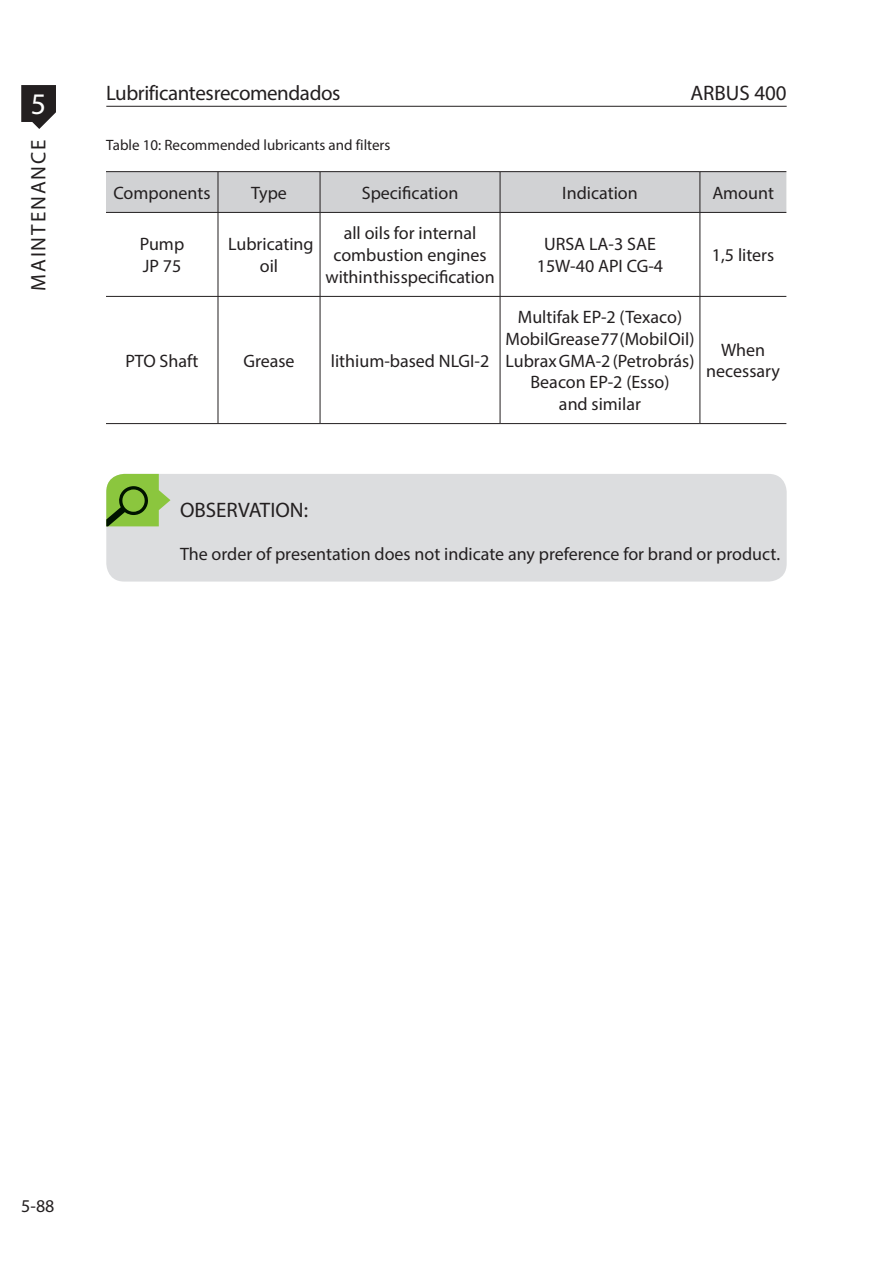
<style>
.page{position:relative;width:893px;height:1263px;background:#fff}
.page>*{position:absolute;margin:0;border:0;box-sizing:border-box;transform-origin:0 0}
.t1{font:30px "Myriad Pro";color:#fff}
.Título{font:21px "Myriad Pro";letter-spacing:-.02em;color:#231f20}
.Texto{font:21px "Myriad Pro";color:#231f20}
.Título-2{font:21px "Myriad Pro";letter-spacing:.09em;color:#231f20}
.Título-3{font:21px "Myriad Pro";color:#231f20}
.Texto-2{font:18px "Myriad Pro";color:#231f20}
.Título_Tabela{font:15px "Myriad Pro";color:#231f20}
</style>
<div class="page">
<hr style="left:106px;top:106px;width:681px;height:1px;background:#231f20">
<svg style="left:21px;top:85px;width:35px;height:44px"></svg>
<div style="left:106px;top:474px;width:681px;height:107px;background:#dcdddf;border-radius:18px"></div>
<svg style="left:106px;top:474px;width:64px;height:52px"></svg>
<div style="left:106px;top:172px;width:680px;height:40px;background:#d1d2d4"></div>
<hr style="left:106px;top:171px;width:112px;height:1px;background:#231f20">
<hr style="left:218px;top:171px;width:102px;height:1px;background:#231f20">
<hr style="left:218px;top:172px;width:1px;height:40px;background:#231f20">
<hr style="left:320px;top:171px;width:180px;height:1px;background:#231f20">
<hr style="left:320px;top:172px;width:1px;height:40px;background:#231f20">
<hr style="left:500px;top:171px;width:200px;height:1px;background:#231f20">
<hr style="left:500px;top:172px;width:1px;height:40px;background:#231f20">
<hr style="left:700px;top:171px;width:86px;height:1px;background:#231f20">
<hr style="left:700px;top:172px;width:1px;height:40px;background:#231f20">
<hr style="left:106px;top:212px;width:112px;height:1px;background:#231f20">
<hr style="left:218px;top:212px;width:102px;height:1px;background:#231f20">
<hr style="left:218px;top:213px;width:1px;height:83px;background:#231f20">
<hr style="left:320px;top:212px;width:180px;height:1px;background:#231f20">
<hr style="left:320px;top:213px;width:1px;height:83px;background:#231f20">
<hr style="left:500px;top:212px;width:200px;height:1px;background:#231f20">
<hr style="left:500px;top:213px;width:1px;height:83px;background:#231f20">
<hr style="left:700px;top:212px;width:86px;height:1px;background:#231f20">
<hr style="left:700px;top:213px;width:1px;height:83px;background:#231f20">
<hr style="left:106px;top:296px;width:112px;height:1px;background:#231f20">
<hr style="left:218px;top:296px;width:102px;height:1px;background:#231f20">
<hr style="left:218px;top:297px;width:1px;height:126px;background:#231f20">
<hr style="left:320px;top:296px;width:180px;height:1px;background:#231f20">
<hr style="left:320px;top:297px;width:1px;height:126px;background:#231f20">
<hr style="left:500px;top:296px;width:200px;height:1px;background:#231f20">
<hr style="left:500px;top:297px;width:1px;height:126px;background:#231f20">
<hr style="left:700px;top:296px;width:86px;height:1px;background:#231f20">
<hr style="left:700px;top:297px;width:1px;height:126px;background:#231f20">
<hr style="left:106px;top:423px;width:112px;height:1px;background:#231f20">
<hr style="left:218px;top:423px;width:102px;height:1px;background:#231f20">
<hr style="left:320px;top:423px;width:180px;height:1px;background:#231f20">
<hr style="left:500px;top:423px;width:200px;height:1px;background:#231f20">
<hr style="left:700px;top:423px;width:86px;height:1px;background:#231f20">
<h1 class="t1" style="left:31px;top:85px;width:17px">5</h1>
<p class="Título-2" style="left:25px;top:291px;width:153px;rotate:-90deg">MAINTENANCE</p>
<p class="Título" style="left:106px;top:80px;width:236px">Lubrificantes recomendados</p>
<p class="Título-3" style="left:690px;top:80px;width:98px">ARBUS 400</p>
<p class="Título_Tabela" style="left:106px;top:136px;width:286px">Table 10: Recommended lubricants and filters</p>
<p class="Texto-2" style="left:113px;top:181px;width:99px">Components</p>
<p class="Texto-2" style="left:251px;top:181px;width:37px">Type</p>
<p class="Texto-2" style="left:362px;top:181px;width:98px">Specification</p>
<p class="Texto-2" style="left:562px;top:181px;width:77px">Indication</p>
<p class="Texto-2" style="left:712px;top:181px;width:63px">Amount</p>
<p class="Texto-2" style="left:140px;top:233px;width:46px">Pump</p>
<p class="Texto-2" style="left:143px;top:255px;width:40px">JP 75</p>
<p class="Texto-2" style="left:344px;top:222px;width:134px">all oils for internal</p>
<p class="Texto-2" style="left:333px;top:244px;width:155px">combustion engines</p>
<p class="Texto-2" style="left:325px;top:265px;width:171px">within this specification</p>
<p class="Texto-2" style="left:228px;top:233px;width:87px">Lubricating</p>
<p class="Texto-2" style="left:260px;top:255px;width:20px">oil</p>
<p class="Texto-2" style="left:544px;top:233px;width:113px">URSA LA-3 SAE</p>
<p class="Texto-2" style="left:537px;top:255px;width:128px">15W-40 API CG-4</p>
<p class="Texto-2" style="left:712px;top:244px;width:64px">1,5 liters</p>
<p class="Texto-2" style="left:125px;top:349px;width:75px">PTO Shaft</p>
<p class="Texto-2" style="left:243px;top:349px;width:53px">Grease</p>
<p class="Texto-2" style="left:331px;top:349px;width:160px">lithium-based NLGI-2</p>
<p class="Texto-2" style="left:518px;top:306px;width:166px">Multifak EP-2 (Texaco)</p>
<p class="Texto-2" style="left:505px;top:328px;width:190px">MobilGrease 77 (Mobil Oil)</p>
<p class="Texto-2" style="left:505px;top:349px;width:190px">Lubrax GMA-2 (Petrobrás)</p>
<p class="Texto-2" style="left:530px;top:371px;width:141px">Beacon EP-2 (Esso)</p>
<p class="Texto-2" style="left:559px;top:393px;width:84px">and similar</p>
<p class="Texto-2" style="left:721px;top:339px;width:46px">When</p>
<p class="Texto-2" style="left:706px;top:360px;width:75px">necessary</p>
<p class="Texto" style="left:180px;top:497px;width:130px">OBSERVATION:</p>
<p class="Texto-2" style="left:180px;top:543px;width:601px">The order of presentation does not indicate any preference for brand or product.</p>
<p class="Texto-2" style="left:21px;top:1195px;width:35px">5-88</p>
</div>
